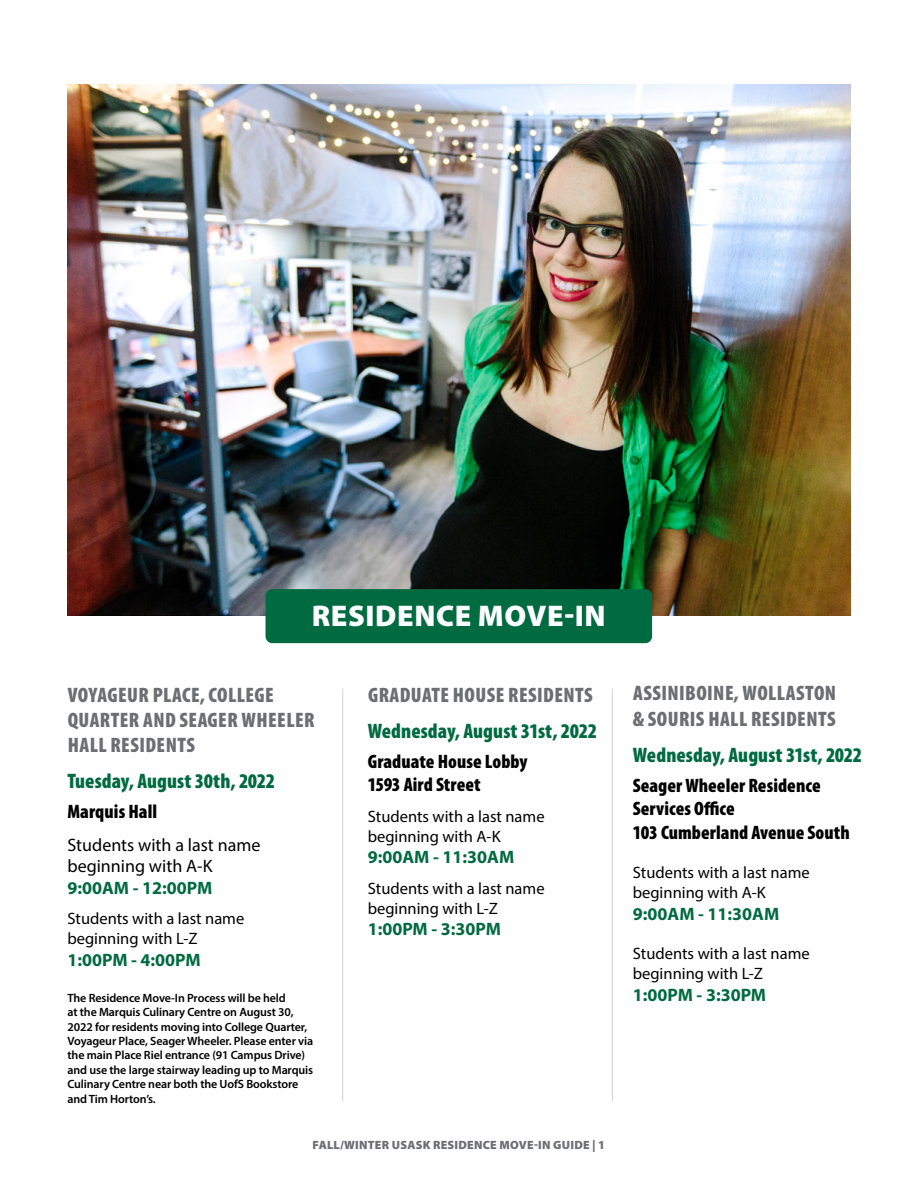
<style>
.page{position:relative;width:918px;height:1188px;background:#fff}
.page>*{position:absolute;margin:0;border:0;box-sizing:border-box;transform-origin:0 0}
.t1{font:900 30px "Myriad Pro";letter-spacing:.02em;color:#fff}
.t2{font:900 condensed 21px/25.2px "Myriad Pro";letter-spacing:.02em;color:#6d6e71}
.t3{font:900 condensed 21px "Myriad Pro";color:#006a40}
.t4{font:900 condensed 19.5px/23.4px "Myriad Pro";letter-spacing:.005em;color:#000}
.t5{font:700 18px "Myriad Pro";color:#006a40}
.t6{font:18px/21.6px "Myriad Pro";color:#000}
.t7{font:16.5px/19.8px "Myriad Pro";color:#000}
.t8{font:600 12px/14.4px "Myriad Pro";letter-spacing:-.01em;color:#000}
.t9{font:900 12px "Myriad Pro";letter-spacing:.02em;color:#6d6e71}
</style>
<div class="page">
<img style="left:67px;top:84px;width:783px;height:531px">
<div style="left:266px;top:589px;width:386px;height:54px;background:#006a40;border-radius:7px"></div>
<hr style="left:342px;top:689px;width:1px;height:413px;background:#d1d3d4">
<hr style="left:612px;top:689px;width:1px;height:413px;background:#d1d3d4">
<h1 class="t1" style="left:312px;top:596px;width:295px">RESIDENCE MOVE-IN</h1>
<h2 class="t2" style="left:68px;top:681px;width:248px">VOYAGEUR PLACE, COLLEGE<br>QUARTER AND SEAGER WHEELER<br>HALL RESIDENTS</h2>
<h2 class="t3" style="left:67px;top:767px;width:209px">Tuesday, August 30th, 2022</h2>
<h3 class="t4" style="left:68px;top:799px;width:91px">Marquis Hall</h3>
<h3 class="t6" style="left:68px;top:833px;width:194px">Students with a last name beginning with A-K</h3>
<h3 class="t5" style="left:68px;top:876px;width:146px">9:00AM - 12:00PM</h3>
<h3 class="t7" style="left:68px;top:909px;width:178px">Students with a last name beginning with L-Z</h3>
<h3 class="t5" style="left:68px;top:948px;width:135px">1:00PM - 4:00PM</h3>
<p class="t8" style="left:68px;top:990px;width:247px">The Residence Move-In Process will be held<br>at the Marquis Culinary Centre on August 30, 2022 for residents moving into College Quarter, Voyageur Place, Seager Wheeler. Please enter via the main Place Riel entrance (91 Campus Drive) and use the large stairway leading up to Marquis Culinary Centre near both the UofS Bookstore and Tim Horton’s.</p>
<h2 class="t2" style="left:368px;top:681px;width:226px">GRADUATE HOUSE RESIDENTS</h2>
<h2 class="t3" style="left:368px;top:717px;width:231px">Wednesday, August 31st, 2022</h2>
<h3 class="t4" style="left:368px;top:749px;width:161px">Graduate House Lobby<br>1593 Aird Street</h3>
<h3 class="t7" style="left:368px;top:806px;width:178px">Students with a last name beginning with A-K</h3>
<h3 class="t5" style="left:368px;top:845px;width:148px">9:00AM - 11:30AM</h3>
<h3 class="t7" style="left:368px;top:878px;width:178px">Students with a last name beginning with L-Z</h3>
<h3 class="t5" style="left:368px;top:917px;width:135px">1:00PM - 3:30PM</h3>
<p class="t9" style="left:313px;top:1137px;width:294px">FALL/WINTER USASK RESIDENCE MOVE-IN GUIDE | 1</p>
<h2 class="t2" style="left:633px;top:680px;width:205px">ASSINIBOINE, WOLLASTON &amp; SOURIS HALL RESIDENTS</h2>
<h2 class="t3" style="left:633px;top:741px;width:231px">Wednesday, August 31st, 2022</h2>
<h3 class="t4" style="left:633px;top:773px;width:218px">Seager Wheeler Residence<br>Services Office<br>103 Cumberland Avenue South</h3>
<h3 class="t7" style="left:633px;top:863px;width:178px">Students with a last name beginning with A-K</h3>
<h3 class="t5" style="left:633px;top:902px;width:148px">9:00AM - 11:30AM</h3>
<h3 class="t7" style="left:633px;top:944px;width:178px">Students with a last name beginning with L-Z</h3>
<h3 class="t5" style="left:633px;top:983px;width:135px">1:00PM - 3:30PM</h3>
</div>
